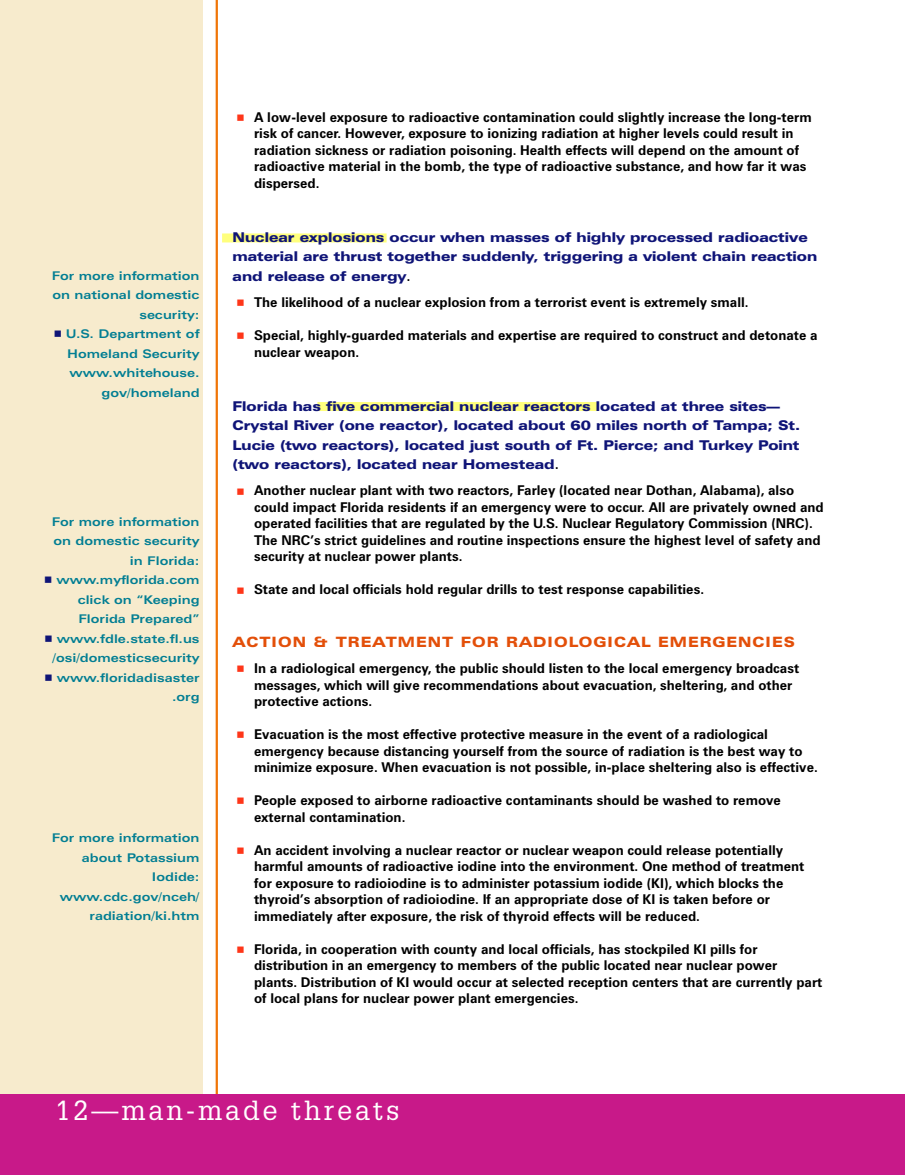
<style>
.page{position:relative;width:905px;height:1175px;background:#fff}
.page>*{position:absolute;margin:0;border:0;box-sizing:border-box;transform-origin:0 0}
.t1{font:27px "Glypha";letter-spacing:.11em;color:#fff}
.t2{font:900 expanded 14.25px "Zurich BT";letter-spacing:.075em;color:#e34f09}
.t3{font:700 13.5px/16.5px "Zurich BT";color:#000}
.t4{font:900 expanded 13.5px/19.5px "Zurich BT";color:#0f1477}
.t5{font:700 expanded 12px/19.5px "Zurich BT";color:#027e93;text-align:right}
.s1{font-family:"Quirks ICG";font-weight:400;font-stretch:normal;font-size:18px;color:#0f1477}
.s2{font-family:"Quirks ICG";font-weight:400;font-size:18px;color:#fe3619}
.s3{font-weight:400;font-stretch:normal;font-size:15px;color:#000}
</style>
<div class="page">
<div style="left:317px;top:402px;width:280px;height:9px;background:#ffff7d"></div>
<div style="left:222px;top:233px;width:164px;height:9px;background:#ffff7d"></div>
<hr style="left:216px;top:0;width:2px;height:1148px;background:#f07507">
<div style="left:0;top:0;width:202px;height:1173px;background:#f7ebcd"></div>
<div style="left:0;top:1094px;width:904px;height:80px;background:#c81989"></div>
<p class="t5" style="left:50px;top:267px;width:151px">For more information on national domestic security:<br><span class="s1">e</span>U.S. Department of<br>Homeland Security www.whitehouse. gov/homeland</p>
<p class="t5" style="left:40px;top:513px;width:161px">For more information on domestic security in Florida: <span class="s1">e</span>www.myflorida.com click on “Keeping<br>Florida Prepared” <span class="s1">e</span>www.fdle.state.fl.us /osi/domesticsecurity <span class="s1">e</span>www.floridadisaster .org</p>
<p class="t5" style="left:52px;top:829px;width:149px">For more information about Potassium<br>Iodide: www.cdc.gov/nceh/ radiation/ki.htm</p>
<p class="t3" style="left:254px;top:110px;width:559px;text-indent:-22px"><span class="s2">e</span> A low-level exposure to radioactive contamination could slightly increase the long-term risk of cancer. However, exposure to ionizing radiation at higher levels could result in radiation sickness or radiation poisoning. Health effects will depend on the amount of radioactive material in the bomb, the type of radioactive substance, and how far it was dispersed.</p>
<p class="t4" style="left:232px;top:228px;width:586px">Nuclear explosions occur when masses of highly processed radioactive material are thrust together suddenly, triggering a violent chain reaction and release of energy<span class="s3">.</span></p>
<p class="t3" style="left:232px;top:295px;width:517px"><span class="s2">e</span> The likelihood of a nuclear explosion from a terrorist event is extremely small.</p>
<p class="t3" style="left:254px;top:328px;width:565px;text-indent:-22px"><span class="s2">e</span> Special, highly-guarded materials and expertise are required to construct and detonate a nuclear weapon.</p>
<p class="t4" style="left:232px;top:397px;width:569px">Florida has five commercial nuclear reactors located at three sites— Crystal River (one reactor), located about 60 miles north of Tampa; St.<br>Lucie (two reactors), located just south of Ft. Pierce; and Turkey Point (two reactors), located near Homestead<span class="s3">.</span></p>
<p class="t3" style="left:254px;top:483px;width:571px;text-indent:-22px"><span class="s2">e</span> Another nuclear plant with two reactors, Farley (located near Dothan, Alabama), also could impact Florida residents if an emergency were to occur. All are privately owned and operated facilities that are regulated by the U.S. Nuclear Regulatory Commission (NRC).<br>The NRC’s strict guidelines and routine inspections ensure the highest level of safety and security at nuclear power plants.</p>
<p class="t3" style="left:232px;top:582px;width:473px"><span class="s2">e</span> State and local officials hold regular drills to test response capabilities.</p>
<p class="t2" style="left:232px;top:636px;width:563px">ACTION &amp; TREATMENT FOR RADIOLOGICAL EMERGENCIES</p>
<p class="t3" style="left:254px;top:661px;width:546px;text-indent:-22px"><span class="s2">e</span> In a radiological emergency, the public should listen to the local emergency broadcast messages, which will give recommendations about evacuation, sheltering, and other protective actions.</p>
<p class="t3" style="left:254px;top:727px;width:565px;text-indent:-22px"><span class="s2">e</span> Evacuation is the most effective protective measure in the event of a radiological emergency because distancing yourself from the source of radiation is the best way to minimize exposure. When evacuation is not possible, in-place sheltering also is effective.</p>
<p class="t3" style="left:254px;top:793px;width:528px;text-indent:-22px"><span class="s2">e</span> People exposed to airborne radioactive contaminants should be washed to remove external contamination.</p>
<p class="t3" style="left:254px;top:843px;width:552px;text-indent:-22px"><span class="s2">e</span> An accident involving a nuclear reactor or nuclear weapon could release potentially harmful amounts of radioactive iodine into the environment. One method of treatment for exposure to radioiodine is to administer potassium iodide (KI), which blocks the thyroid’s absorption of radioiodine. If an appropriate dose of KI is taken before or immediately after exposure, the risk of thyroid effects will be reduced.</p>
<p class="t3" style="left:254px;top:942px;width:570px;text-indent:-22px"><span class="s2">e</span> Florida, in cooperation with county and local officials, has stockpiled KI pills for distribution in an emergency to members of the public located near nuclear power plants. Distribution of KI would occur at selected reception centers that are currently part of local plans for nuclear power plant emergencies.</p>
<h1 class="t1" style="left:56px;top:1094px;width:346px">12—man-made threats</h1>
</div>
